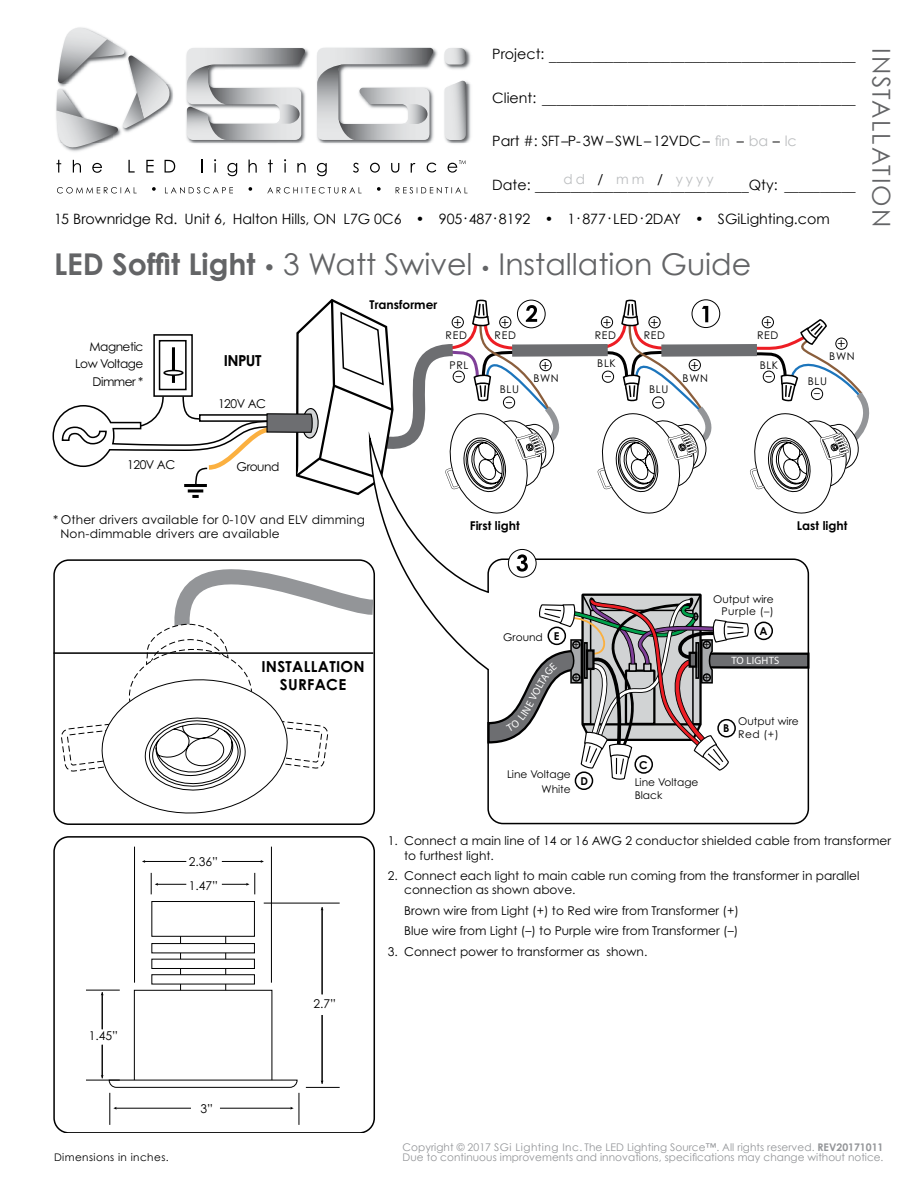
<style>
.page{position:relative;width:918px;height:1188px;background:#fff}
.page>*{position:absolute;margin:0;border:0;box-sizing:border-box;transform-origin:0 0}
.t1{font:30px "Century Gothic";color:#636466}
.t2{font:24.75px "Century Gothic";letter-spacing:.08em;color:#636466}
.t3{font:700 15.15px/18.1px "Century Gothic";letter-spacing:.02em;color:#000;text-align:center}
.t4{font:14.25px "Century Gothic";color:#000}
.t5{font:13.5px "Century Gothic";letter-spacing:.22em;color:#bcbec0}
.t6{font:13.2px "Myriad Pro";color:#000}
.t7{font:12.15px/14.4px "Century Gothic";color:#000}
.t8{font:12.15px/14.5px "Century Gothic";letter-spacing:.02em;color:#000}
.t9{font:700 12.15px "Century Gothic";color:#000}
.t10{font:12.15px/17.2px "Century Gothic";letter-spacing:-.04em;color:#000;text-align:right}
.t11{font:700 10.8px "Century Gothic";color:#000}
.t12{font:10.65px/12.8px "Century Gothic";color:#000;text-align:right}
.t13{font:10.65px "Myriad Pro";letter-spacing:.02em;color:#fff}
.t14{font:10.5px/10.5px "Century Gothic";letter-spacing:.005em;color:#939598}
.t15{font:10.5px "Century Gothic";letter-spacing:.04em;color:#000}
.t16{font:10.2px "Century Gothic";color:#000}
.s1{color:#bcbec0}
.s2{color:#000}
.s3{font-weight:700}
.s4{font-size:21px}
.s5{font-size:18px}
</style>
<div class="page">
<svg style="left:56px;top:160px;width:5px;height:13px"></svg>
<svg style="left:73px;top:160px;width:8px;height:13px"></svg>
<svg style="left:92px;top:163px;width:10px;height:10px"></svg>
<svg style="left:128px;top:160px;width:7px;height:13px"></svg>
<svg style="left:146px;top:160px;width:8px;height:13px"></svg>
<svg style="left:165px;top:160px;width:10px;height:13px"></svg>
<svg style="left:202px;top:159px;width:1px;height:14px"></svg>
<svg style="left:214px;top:159px;width:2px;height:14px"></svg>
<svg style="left:227px;top:163px;width:10px;height:13px"></svg>
<svg style="left:249px;top:160px;width:8px;height:13px"></svg>
<svg style="left:268px;top:160px;width:5px;height:13px"></svg>
<svg style="left:284px;top:159px;width:2px;height:14px"></svg>
<svg style="left:297px;top:163px;width:9px;height:10px"></svg>
<svg style="left:317px;top:163px;width:10px;height:13px"></svg>
<svg style="left:353px;top:163px;width:6px;height:10px"></svg>
<svg style="left:370px;top:163px;width:10px;height:10px"></svg>
<svg style="left:391px;top:163px;width:8px;height:10px"></svg>
<svg style="left:411px;top:163px;width:4px;height:10px"></svg>
<svg style="left:427px;top:163px;width:9px;height:9px"></svg>
<svg style="left:448px;top:160px;width:18px;height:13px"></svg>
<svg style="left:57px;top:187px;width:411px;height:6px"></svg>
<img style="left:65px;top:27px;width:406px;height:125px">
<svg style="left:56px;top:28px;width:113px;height:120px"></svg>
<svg style="left:444px;top:48px;width:22px;height:17px"></svg>
<svg style="left:445px;top:81px;width:21px;height:59px"></svg>
<svg style="left:187px;top:48px;width:119px;height:92px"></svg>
<svg style="left:317px;top:48px;width:117px;height:93px"></svg>
<svg style="left:53px;top:562px;width:322px;height:570px"></svg>
<svg style="left:368px;top:780px;width:442px;height:45px"></svg>
<div style="left:575px;top:771px;width:18px;height:19px;border:2px solid #000;border-radius:50%"></div>
<svg style="left:52px;top:298px;width:818px;height:213px"></svg>
<svg style="left:269px;top:435px;width:544px;height:234px"></svg>
<svg style="left:60px;top:525px;width:328px;height:292px"></svg>
<hr style="left:54px;top:652px;width:319px;height:2px;background:#000">
<svg style="left:180px;top:937px;width:46px;height:53px"></svg>
<div style="left:134px;top:990px;width:138px;height:95px;background:#fff;border:1px solid #000"></div>
<div style="left:151px;top:901px;width:104px;height:36px;background:#fff;border:1px solid #000"></div>
<div style="left:151px;top:943px;width:104px;height:10px;background:#fff;border:1px solid #000"></div>
<div style="left:151px;top:959px;width:104px;height:10px;background:#fff;border:1px solid #000"></div>
<div style="left:151px;top:974px;width:104px;height:10px;background:#fff;border:1px solid #000"></div>
<hr style="left:110px;top:1093px;width:1px;height:32px;background:#000">
<hr style="left:299px;top:1093px;width:1px;height:32px;background:#000">
<hr style="left:116px;top:1108px;width:75px;height:1px;background:#000">
<svg style="left:113px;top:1107px;width:4px;height:3px"></svg>
<hr style="left:220px;top:1108px;width:71px;height:1px;background:#000">
<svg style="left:290px;top:1107px;width:4px;height:3px"></svg>
<hr style="left:134px;top:847px;width:1px;height:136px;background:#000">
<hr style="left:271px;top:847px;width:1px;height:136px;background:#000">
<svg style="left:151px;top:873px;width:35px;height:21px"></svg>
<hr style="left:144px;top:861px;width:42px;height:1px;background:#000">
<svg style="left:222px;top:873px;width:34px;height:21px"></svg>
<hr style="left:222px;top:861px;width:40px;height:1px;background:#000">
<hr style="left:306px;top:1087px;width:34px;height:1px;background:#000">
<hr style="left:264px;top:903px;width:76px;height:1px;background:#000">
<hr style="left:322px;top:909px;width:1px;height:85px;background:#000">
<hr style="left:322px;top:1015px;width:1px;height:67px;background:#000">
<hr style="left:86px;top:1080px;width:34px;height:1px;background:#000">
<hr style="left:86px;top:990px;width:34px;height:1px;background:#000">
<hr style="left:102px;top:994px;width:1px;height:35px;background:#000">
<hr style="left:102px;top:1045px;width:1px;height:31px;background:#000">
<svg style="left:101px;top:1075px;width:197px;height:13px"></svg>
<svg style="left:486px;top:593px;width:325px;height:187px"></svg>
<p class="t4" style="left:492px;top:47px;width:365px">Project: ___________________________________________</p>
<p class="t4" style="left:492px;top:90px;width:365px">Client: ____________________________________________</p>
<p class="t4" style="left:492px;top:132px;width:306px">Part #: SFT –P-3W–SWL–12VDC– <span class="s1">fin</span> – <span class="s1">ba</span> – <span class="s1">lc</span></p>
<p class="t4" style="left:492px;top:177px;width:365px">Date: ______________________________Qty: __________</p>
<p class="t5" style="left:563px;top:171px;width:152px">dd <span class="s2">/</span> mm <span class="s2">/</span> yyyy</p>
<p class="t4" style="left:54px;top:210px;width:777px">15 Brownridge Rd. Unit 6, Halton Hills, ON L7G 0C6 • 905.487.8192 • 1. 877. LED.2DAY • SGiLighting.com</p>
<h1 class="t1" style="left:54px;top:246px;width:699px"><span class="s3">LED Soffit Light</span> <span class="s4">•</span> 3 Watt Swivel <span class="s5">•</span> Installation Guide</h1>
<p class="t10" style="left:75px;top:338px;width:70px">Magnetic<br>Low Voltage<br>Dimmer *</p>
<p class="t3" style="left:224px;top:351px;width:39px">INPUT</p>
<p class="t7" style="left:218px;top:396px;width:50px">120V AC</p>
<p class="t9" style="left:370px;top:297px;width:69px">Transformer</p>
<p class="t6" style="left:454px;top:313px;width:9px">+</p>
<p class="t12" style="left:450px;top:359px;width:20px">PRL</p>
<p class="t6" style="left:456px;top:368px;width:8px">–</p>
<p class="t12" style="left:446px;top:328px;width:23px">RED</p>
<p class="t6" style="left:501px;top:313px;width:9px">+</p>
<p class="t12" style="left:495px;top:328px;width:23px">RED</p>
<p class="t12" style="left:500px;top:383px;width:21px">BLU</p>
<p class="t6" style="left:506px;top:393px;width:8px">–</p>
<p class="t6" style="left:542px;top:356px;width:9px">+</p>
<p class="t12" style="left:533px;top:371px;width:27px">BWN</p>
<p class="t6" style="left:603px;top:313px;width:9px">+</p>
<p class="t12" style="left:597px;top:357px;width:20px">BLK</p>
<p class="t6" style="left:605px;top:368px;width:8px">–</p>
<p class="t12" style="left:595px;top:328px;width:23px">RED</p>
<p class="t6" style="left:651px;top:313px;width:9px">+</p>
<p class="t12" style="left:644px;top:328px;width:23px">RED</p>
<p class="t12" style="left:649px;top:383px;width:21px">BLU</p>
<p class="t6" style="left:655px;top:393px;width:8px">–</p>
<p class="t6" style="left:691px;top:356px;width:9px">+</p>
<p class="t12" style="left:683px;top:371px;width:27px">BWN</p>
<p class="t6" style="left:764px;top:313px;width:9px">+</p>
<p class="t12" style="left:760px;top:359px;width:20px">BLK</p>
<p class="t6" style="left:766px;top:368px;width:8px">–</p>
<p class="t12" style="left:757px;top:328px;width:23px">RED</p>
<p class="t6" style="left:837px;top:335px;width:9px">+</p>
<p class="t12" style="left:829px;top:350px;width:27px">BWN</p>
<p class="t12" style="left:808px;top:374px;width:21px">BLU</p>
<p class="t6" style="left:814px;top:385px;width:8px">–</p>
<h2 class="t2" style="left:896px;top:48px;width:180px;rotate:90deg">INSTALLATION</h2>
<p class="t7" style="left:127px;top:457px;width:50px">120V AC</p>
<p class="t7" style="left:237px;top:459px;width:44px">Ground</p>
<p class="t8" style="left:60px;top:512px;width:306px;text-indent:-7px">* Other drivers available for 0-10V and ELV dimming<br>Non-dimmable drivers are available</p>
<p class="t9" style="left:470px;top:518px;width:51px">First light</p>
<p class="t9" style="left:797px;top:518px;width:52px">Last light</p>
<p class="t3" style="left:261px;top:657px;width:105px">INSTALLATION<br>SURFACE</p>
<p class="t12" style="left:503px;top:631px;width:41px">Ground</p>
<p class="t11" style="left:554px;top:629px;width:7px">E</p>
<p class="t16" style="left:573px;top:638px;width:8px">+</p>
<p class="t16" style="left:573px;top:671px;width:8px">+</p>
<p class="t12" style="left:507px;top:767px;width:65px;line-height:14.5px">Line Voltage<br>White</p>
<p class="t11" style="left:581px;top:774px;width:9px">D</p>
<p class="t12" style="left:713px;top:592px;width:62px">Output wire<br>Purple (–)</p>
<p class="t11" style="left:760px;top:624px;width:10px">A</p>
<p class="t13" style="left:731px;top:654px;width:50px">TO LIGHTS</p>
<p class="t11" style="left:639px;top:758px;width:10px">C</p>
<p class="t12" style="left:635px;top:776px;width:65px;text-align:left">Line Voltage<br>Black</p>
<p class="t11" style="left:723px;top:722px;width:8px">B</p>
<p class="t12" style="left:738px;top:715px;width:62px;text-align:left">Output wire<br>Red (+)</p>
<p class="t7" style="left:189px;top:854px;width:30px">2.36”</p>
<p class="t7" style="left:189px;top:878px;width:30px">1.47”</p>
<p class="t7" style="left:89px;top:1028px;width:30px">1.45”</p>
<p class="t15" style="left:54px;top:1151px;width:116px">Dimensions in inches.</p>
<p class="t7" style="left:201px;top:1102px;width:14px">3”</p>
<p class="t7" style="left:314px;top:997px;width:24px">2.7”</p>
<p class="t7" style="left:404px;top:833px;width:488px;text-indent:-16px">1. Connect a main line of 14 or 16 AWG 2 conductor shielded cable from transformer to furthest light.</p>
<p class="t7" style="left:404px;top:868px;width:457px;text-indent:-16px">2. Connect each light to main cable run coming from the transformer in parallel connection as shown above.</p>
<p class="t7" style="left:404px;top:900px;width:336px;line-height:20.5px">Brown wire from Light (+) to Red wire from Transformer (+)<br>Blue wire from Light (–) to Purple wire from Transformer (–)</p>
<p class="t7" style="left:388px;top:944px;width:261px">3. Connect power to transformer as shown.</p>
<p class="t14" style="left:402px;top:1141px;width:483px">Copyright © 2017 SGi Lighting Inc. The LED Lighting Source™. All rights reserved. <span class="s3">REV20171011<br></span>Due to continuous improvements and innovations, specifications may change without notice.</p>
</div>
